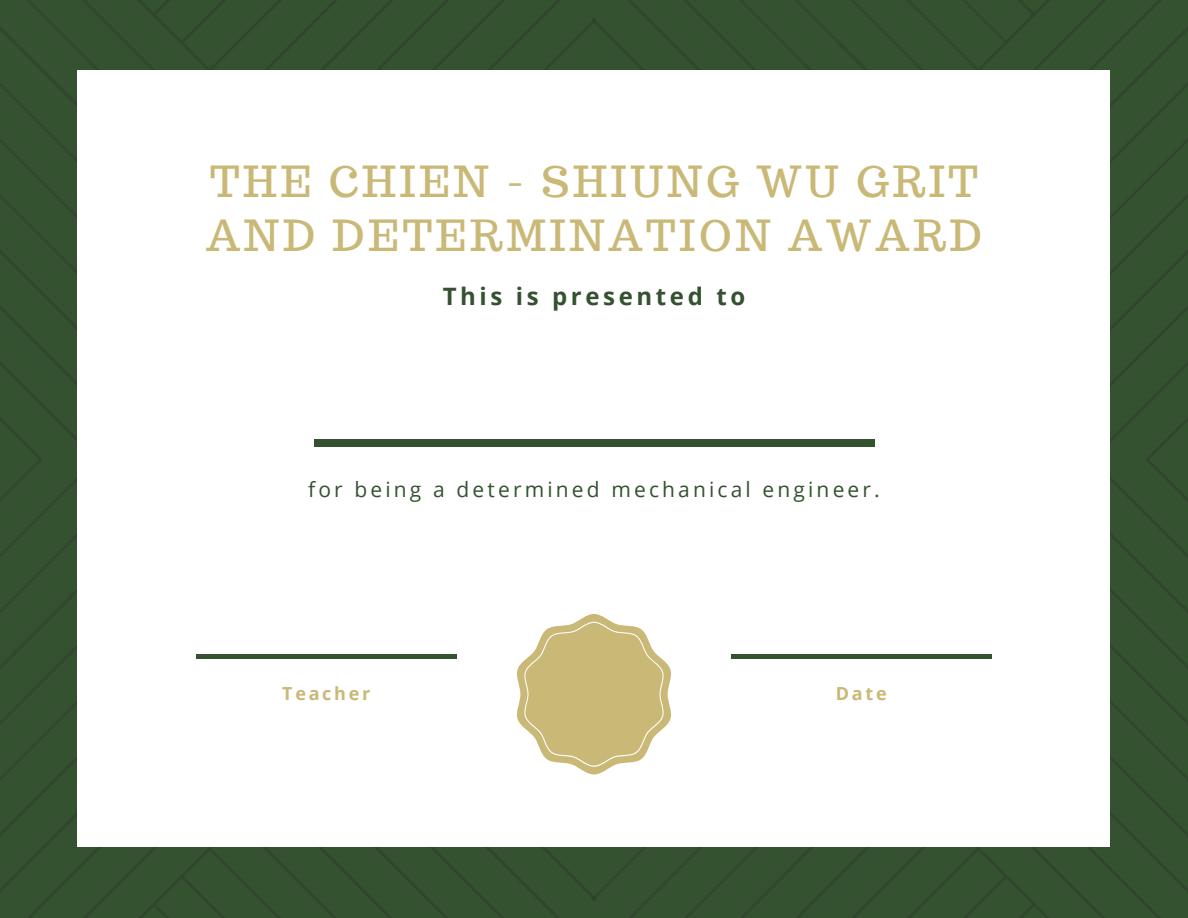
<style>
.page{position:relative;width:1188px;height:918px;background:#fff}
.page>*{position:absolute;margin:0;border:0;box-sizing:border-box;transform-origin:0 0}
.t1{font:42px/54px "Trocchi";letter-spacing:.09em;color:#c9b876}
.t2{font:700 24px "Open Sans";letter-spacing:.15em;color:#345130}
.t3{font:21px "Open Sans";letter-spacing:.15em;color:#345130}
.t4{font:700 18px "Open Sans";letter-spacing:.15em;color:#c9b876}
</style>
<div class="page">
<img style="left:0;top:0;width:593px;height:918px">
<div style="left:593px;top:0;width:595px;height:918px;background:#345130"></div>
<div style="left:78px;top:71px;width:1032px;height:776px;background:#fff"></div>
<hr style="left:196px;top:655px;width:261px;height:3px;background:#345130">
<svg style="left:517px;top:614px;width:154px;height:160px"></svg>
<hr style="left:731px;top:655px;width:261px;height:3px;background:#345130">
<div style="left:314px;top:439px;width:560px;height:7px;background:#345130"></div>
<p class="t1" style="left:206px;top:154px;width:777px">THE CHIEN - SHIUNG WU GRIT<br>AND DETERMINATION AWARD</p>
<p class="t2" style="left:443px;top:280px;width:304px">This is presented to</p>
<p class="t3" style="left:308px;top:474px;width:573px">for being a determined mechanical engineer.</p>
<p class="t4" style="left:282px;top:680px;width:90px">Teacher</p>
<p class="t4" style="left:836px;top:680px;width:52px">Date</p>
</div>
